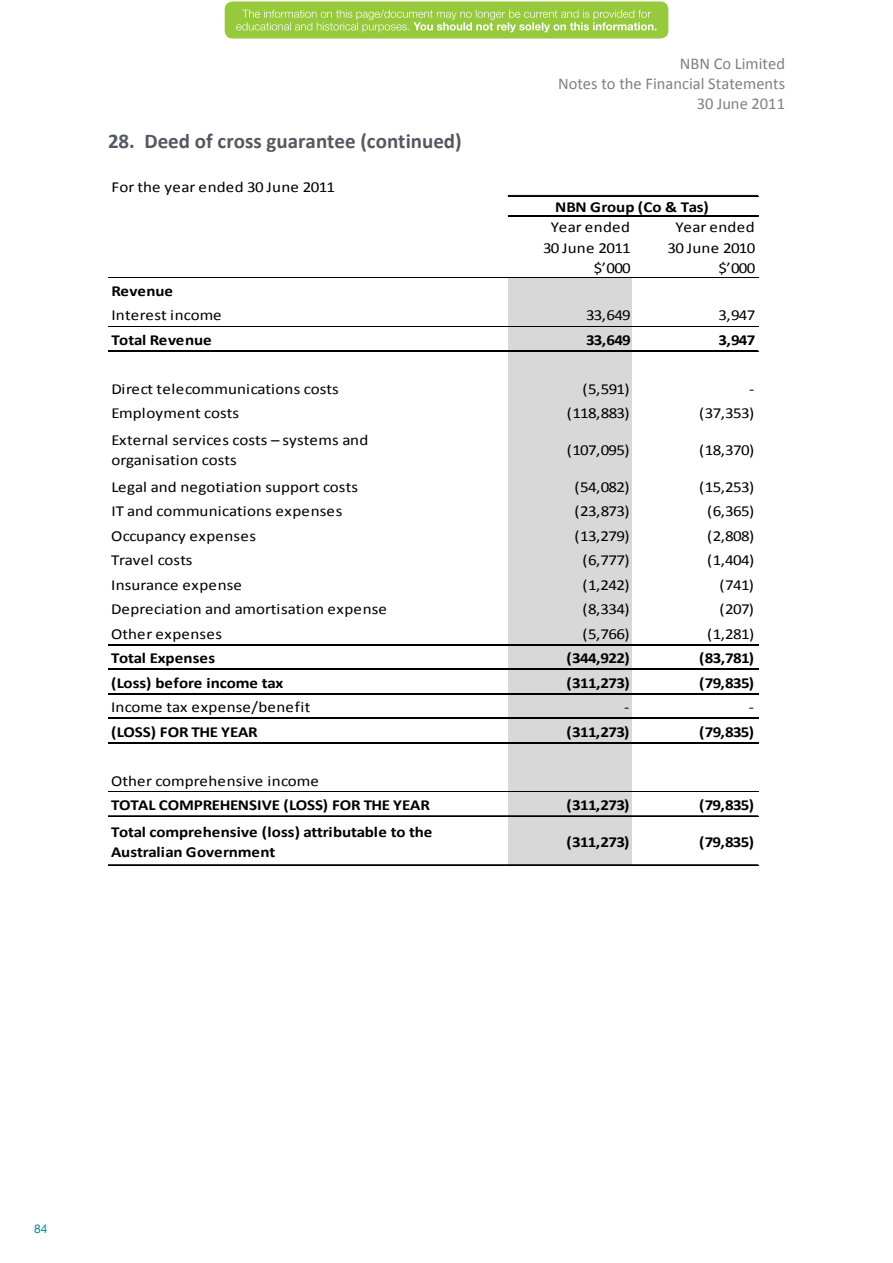
<style>
.page{position:relative;width:893px;height:1263px;background:#fff}
.page>*{position:absolute;margin:0;border:0;box-sizing:border-box;transform-origin:0 0}
.t1{font:700 21px "Calibri";color:#545861}
.t2{font:16.5px/20.1px "Calibri";color:#808080;text-align:right}
.t3{font:15.3px/20.4px "Calibri";letter-spacing:.005em;color:#000;scale:1.11 1}
.t4{font:700 15.3px/20.4px "Calibri";letter-spacing:-.015em;color:#000;scale:1.11 1}
.t5{font:15.3px "Calibri";letter-spacing:-.04em;color:#000;scale:1.11 1}
.t6{font:12px "Helvetica Neue";color:#0083a9}
</style>
<div class="page">
<div style="left:508px;top:277px;width:126px;height:589px;background:#d8d8d8"></div>
<div style="left:632px;top:277px;width:126px;height:589px;background:#fff"></div>
<hr style="left:508px;top:195px;width:250px;height:1px;background:#000">
<hr style="left:508px;top:216px;width:250px;height:1px;background:#000">
<hr style="left:108px;top:277px;width:650px;height:1px;background:#000">
<hr style="left:108px;top:326px;width:650px;height:1px;background:#000">
<hr style="left:108px;top:350px;width:650px;height:1px;background:#000">
<hr style="left:108px;top:351px;width:650px;height:1px;background:#000">
<hr style="left:108px;top:644px;width:650px;height:1px;background:#000">
<hr style="left:108px;top:669px;width:650px;height:1px;background:#000">
<hr style="left:108px;top:693px;width:650px;height:1px;background:#000">
<hr style="left:108px;top:718px;width:650px;height:1px;background:#000">
<hr style="left:108px;top:742px;width:650px;height:1px;background:#000">
<hr style="left:108px;top:791px;width:650px;height:1px;background:#000">
<hr style="left:108px;top:816px;width:650px;height:1px;background:#000">
<hr style="left:108px;top:865px;width:650px;height:1px;background:#000">
<div style="left:224px;top:1px;width:445px;height:38px;background:#96c93c;border-radius:9px"></div>
<div style="left:223px;top:0;width:447px;height:40px;border:1px solid #fff;border-radius:9px"></div>
<svg style="left:236px;top:9px;width:420px;height:23px"></svg>
<h1 class="t1" style="left:108px;top:127px;width:355px">28. Deed of cross guarantee (continued)</h1>
<p class="t3" style="left:111px;top:176px;width:203px">For the year ended 30 June 2011</p>
<p class="t2" style="left:558px;top:53px;width:228px">NBN Co Limited<br>Notes to the Financial Statements<br>30 June 2011</p>
<p class="t4" style="left:555px;top:197px;width:140px">NBN Group (Co &amp; Tas)</p>
<p class="t3" style="left:551px;top:217px;width:73px">Year ended</p>
<p class="t3" style="left:675px;top:217px;width:73px">Year ended</p>
<p class="t5" style="left:543px;top:238px;width:81px">30 June 2011</p>
<p class="t5" style="left:668px;top:238px;width:81px">30 June 2010</p>
<p class="t3" style="left:594px;top:258px;width:35px">$’000</p>
<p class="t3" style="left:719px;top:258px;width:35px">$’000</p>
<p class="t4" style="left:111px;top:280px;width:57px">Revenue</p>
<p class="t3" style="left:111px;top:305px;width:101px">Interest income</p>
<p class="t3" style="left:586px;top:305px;width:42px">33,649</p>
<p class="t3" style="left:719px;top:305px;width:35px">3,947</p>
<p class="t4" style="left:111px;top:329px;width:92px">Total Revenue</p>
<p class="t4" style="left:586px;top:329px;width:42px">33,649</p>
<p class="t4" style="left:719px;top:329px;width:35px">3,947</p>
<p class="t3" style="left:111px;top:378px;width:206px">Direct telecommunications costs</p>
<p class="t3" style="left:583px;top:378px;width:44px">(5,591)</p>
<p class="t3" style="left:749px;top:378px;width:6px">‐</p>
<p class="t3" style="left:111px;top:403px;width:117px">Employment costs</p>
<p class="t3" style="left:567px;top:403px;width:58px">(118,883)</p>
<p class="t3" style="left:699px;top:403px;width:51px">(37,353)</p>
<p class="t3" style="left:111px;top:429px;width:233px">External services costs – systems and organisation costs</p>
<p class="t3" style="left:567px;top:440px;width:58px">(107,095)</p>
<p class="t3" style="left:699px;top:440px;width:51px">(18,370)</p>
<p class="t3" style="left:111px;top:476px;width:224px">Legal and negotiation support costs</p>
<p class="t3" style="left:575px;top:476px;width:51px">(54,082)</p>
<p class="t3" style="left:699px;top:476px;width:51px">(15,253)</p>
<p class="t3" style="left:111px;top:501px;width:210px">IT and communications expenses</p>
<p class="t3" style="left:575px;top:501px;width:51px">(23,873)</p>
<p class="t3" style="left:707px;top:501px;width:44px">(6,365)</p>
<p class="t3" style="left:111px;top:525px;width:132px">Occupancy expenses</p>
<p class="t3" style="left:575px;top:525px;width:51px">(13,279)</p>
<p class="t3" style="left:707px;top:525px;width:44px">(2,808)</p>
<p class="t3" style="left:111px;top:550px;width:75px">Travel costs</p>
<p class="t3" style="left:582px;top:550px;width:44px">(6,777)</p>
<p class="t3" style="left:707px;top:550px;width:44px">(1,404)</p>
<p class="t3" style="left:111px;top:574px;width:119px">Insurance expense</p>
<p class="t3" style="left:582px;top:574px;width:44px">(1,242)</p>
<p class="t3" style="left:719px;top:574px;width:33px">(741)</p>
<p class="t3" style="left:111px;top:599px;width:250px">Depreciation and amortisation expense</p>
<p class="t3" style="left:582px;top:599px;width:44px">(8,334)</p>
<p class="t3" style="left:719px;top:599px;width:33px">(207)</p>
<p class="t3" style="left:111px;top:623px;width:101px">Other expenses</p>
<p class="t3" style="left:582px;top:623px;width:44px">(5,766)</p>
<p class="t3" style="left:707px;top:623px;width:44px">(1,281)</p>
<p class="t4" style="left:111px;top:648px;width:95px">Total Expenses</p>
<p class="t4" style="left:567px;top:648px;width:58px">(344,922)</p>
<p class="t4" style="left:699px;top:648px;width:51px">(83,781)</p>
<p class="t4" style="left:111px;top:672px;width:157px">(Loss) before income tax</p>
<p class="t4" style="left:567px;top:672px;width:58px">(311,273)</p>
<p class="t4" style="left:699px;top:672px;width:51px">(79,835)</p>
<p class="t3" style="left:111px;top:697px;width:181px">Income tax expense/benefit</p>
<p class="t3" style="left:624px;top:697px;width:6px">‐</p>
<p class="t3" style="left:749px;top:697px;width:6px">‐</p>
<p class="t4" style="left:111px;top:721px;width:134px">(LOSS) FOR THE YEAR</p>
<p class="t4" style="left:566px;top:721px;width:58px">(311,273)</p>
<p class="t4" style="left:699px;top:721px;width:51px">(79,835)</p>
<p class="t3" style="left:111px;top:770px;width:189px">Other comprehensive income</p>
<p class="t4" style="left:111px;top:795px;width:289px">TOTAL COMPREHENSIVE (LOSS) FOR THE YEAR</p>
<p class="t4" style="left:566px;top:795px;width:58px">(311,273)</p>
<p class="t4" style="left:699px;top:795px;width:51px">(79,835)</p>
<p class="t4" style="left:111px;top:821px;width:291px">Total comprehensive (loss) attributable to the<br>Australian Government</p>
<p class="t4" style="left:566px;top:831px;width:58px">(311,273)</p>
<p class="t4" style="left:699px;top:831px;width:51px">(79,835)</p>
<p class="t6" style="left:34px;top:1222px;width:15px">84</p>
</div>
